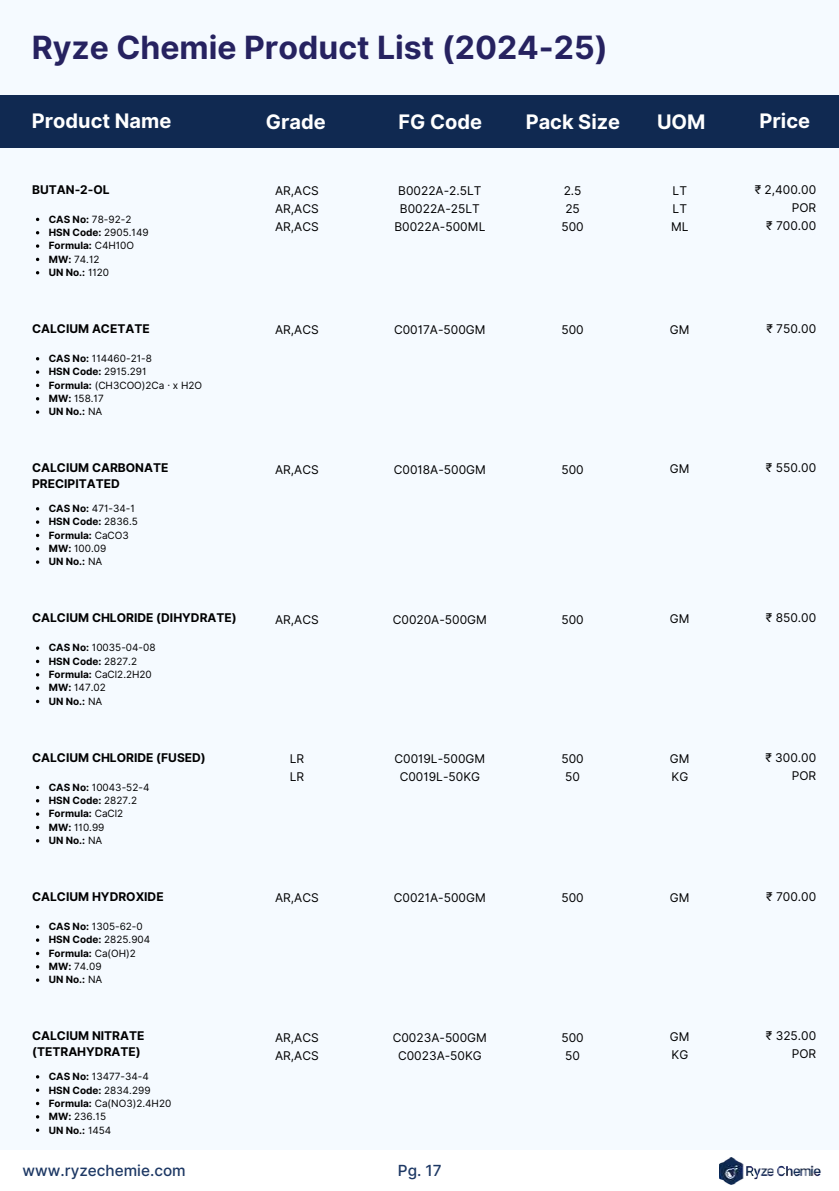
<style>
.page{position:relative;width:839px;height:1191px;background:#fff}
.page>*{position:absolute;margin:0;border:0;box-sizing:border-box;transform-origin:0 0}
.t1{font:700 32px "Inter";color:#262260}
.t2{font:700 20px "Inter";color:#fff}
.t3{font:500 15.4px "Inter";color:#1d3864}
.t4{font:12px/18px "Inter";color:#000;text-align:center}
.t5{font:700 12px/16px "Inter";color:#000}
.t6{font:700 10px/13.4px "Inter";color:#000}
.t7{font:10px/13.4px "Inter";color:#000}
.s1{font-weight:400}
.s2{font-weight:700}
</style>
<div class="page">
<div style="left:0;top:0;width:838px;height:1191px;background:#f5faff"></div>
<div style="left:0;top:1150px;width:838px;height:41px;background:#fff"></div>
<img style="left:719px;top:1157px;width:102px;height:27px">
<div style="left:0;top:95px;width:838px;height:53px;background:#102951"></div>
<svg style="left:36px;top:244px;width:3px;height:4px"></svg>
<svg style="left:36px;top:370px;width:3px;height:4px"></svg>
<svg style="left:36px;top:410px;width:3px;height:4px"></svg>
<svg style="left:36px;top:520px;width:3px;height:4px"></svg>
<svg style="left:36px;top:560px;width:3px;height:4px"></svg>
<svg style="left:36px;top:646px;width:3px;height:4px"></svg>
<svg style="left:36px;top:686px;width:3px;height:4px"></svg>
<svg style="left:36px;top:812px;width:3px;height:4px"></svg>
<svg style="left:36px;top:938px;width:3px;height:4px"></svg>
<svg style="left:36px;top:978px;width:3px;height:4px"></svg>
<svg style="left:36px;top:1075px;width:3px;height:4px"></svg>
<svg style="left:36px;top:1115px;width:3px;height:4px"></svg>
<h1 class="t1" style="left:32px;top:29px;width:577px">Ryze Chemie Product List (2024-25)</h1>
<h2 class="t2" style="left:32px;top:109px;width:141px">Product Name</h2>
<h2 class="t2" style="left:266px;top:110px;width:62px">Grade</h2>
<h2 class="t2" style="left:398px;top:110px;width:85px">FG Code</h2>
<h2 class="t2" style="left:525px;top:110px;width:96px">Pack Size</h2>
<h2 class="t2" style="left:657px;top:110px;width:50px">UOM</h2>
<h2 class="t2" style="left:759px;top:109px;width:52px">Price</h2>
<p class="t5" style="left:32px;top:181px;width:79px">BUTAN-2-OL</p>
<p class="t4" style="left:561px;top:181px;width:24px">2.5<br>25<br>500</p>
<p class="t4" style="left:275px;top:181px;width:45px;text-align:justify">AR,ACS AR,ACS AR,ACS</p>
<p class="t4" style="left:754px;top:180px;width:63px;text-align:right">₹ 2,400.00<br>POR<br>₹ 700.00</p>
<p class="t4" style="left:394px;top:181px;width:92px">B0022A-2.5LT<br>B0022A-25LT<br>B0022A-500ML</p>
<p class="t4" style="left:671px;top:181px;width:19px;text-align:left">LT<br>LT<br>ML</p>
<p class="t6" style="left:49px;top:212px;width:101px">CAS No: <span class="s1">78-92-2<br></span>HSN Code: <span class="s1">2905.149<br></span>Formula: <span class="s1">C4H10O<br></span>MW: <span class="s1">74.12<br></span>UN No.: <span class="s1">1120</span></p>
<p class="t5" style="left:32px;top:321px;width:119px">CALCIUM ACETATE</p>
<p class="t4" style="left:394px;top:321px;width:93px">C0017A-500GM</p>
<p class="t4" style="left:561px;top:321px;width:24px">500</p>
<p class="t4" style="left:670px;top:321px;width:21px">GM</p>
<p class="t7" style="left:49px;top:352px;width:155px"><span class="s2">CAS No:</span> 114460-21-8<br><span class="s2">HSN Code:</span> 2915.291<br><span class="s2">Formula:</span> (CH3COO)2Ca · x H2O<br><span class="s2">MW:</span> 158.17<br><span class="s2">UN No.:</span> NA</p>
<p class="t4" style="left:275px;top:321px;width:45px">AR,ACS</p>
<p class="t4" style="left:766px;top:320px;width:51px">₹ 750.00</p>
<p class="t5" style="left:32px;top:460px;width:138px">CALCIUM CARBONATE<br>PRECIPITATED</p>
<p class="t4" style="left:394px;top:460px;width:94px">C0018A-500GM</p>
<p class="t4" style="left:561px;top:460px;width:24px">500</p>
<p class="t4" style="left:670px;top:460px;width:21px">GM</p>
<p class="t6" style="left:49px;top:502px;width:91px">CAS No: <span class="s1">471-34-1<br></span>HSN Code: <span class="s1">2836.5<br></span>Formula: <span class="s1">CaCO3<br></span>MW: <span class="s1">100.09<br></span>UN No.: <span class="s1">NA</span></p>
<p class="t4" style="left:275px;top:460px;width:45px">AR,ACS</p>
<p class="t4" style="left:766px;top:459px;width:52px">₹ 550.00</p>
<p class="t5" style="left:32px;top:610px;width:206px">CALCIUM CHLORIDE (DIHYDRATE)</p>
<p class="t4" style="left:393px;top:610px;width:96px">C0020A-500GM</p>
<p class="t4" style="left:561px;top:610px;width:24px">500</p>
<p class="t4" style="left:670px;top:610px;width:21px">GM</p>
<p class="t7" style="left:49px;top:641px;width:108px"><span class="s2">CAS No:</span> 10035-04-08<br><span class="s2">HSN Code:</span> 2827.2<br><span class="s2">Formula:</span> CaCl2.2H20<br><span class="s2">MW:</span> 147.02<br><span class="s2">UN No.:</span> NA</p>
<p class="t4" style="left:275px;top:610px;width:45px">AR,ACS</p>
<p class="t4" style="left:765px;top:609px;width:52px">₹ 850.00</p>
<p class="t5" style="left:32px;top:749px;width:175px">CALCIUM CHLORIDE (FUSED)</p>
<p class="t4" style="left:561px;top:750px;width:24px">500<br>50</p>
<p class="t4" style="left:290px;top:750px;width:16px;text-align:left">LR<br>LR</p>
<p class="t4" style="left:765px;top:748px;width:52px;text-align:right">₹ 300.00<br>POR</p>
<p class="t4" style="left:394px;top:750px;width:92px">C0019L-500GM<br>C0019L-50KG</p>
<p class="t4" style="left:670px;top:749px;width:21px;text-align:left">GM<br>KG</p>
<p class="t6" style="left:49px;top:780px;width:102px">CAS No: <span class="s1">10043-52-4<br></span>HSN Code: <span class="s1">2827.2<br></span>Formula: <span class="s1">CaCl2<br></span>MW: <span class="s1">110.99<br></span>UN No.: <span class="s1">NA</span></p>
<p class="t5" style="left:32px;top:889px;width:133px">CALCIUM HYDROXIDE</p>
<p class="t4" style="left:394px;top:889px;width:94px">C0021A-500GM</p>
<p class="t4" style="left:561px;top:889px;width:24px">500</p>
<p class="t4" style="left:670px;top:889px;width:21px">GM</p>
<p class="t6" style="left:49px;top:920px;width:103px">CAS No: <span class="s1">1305-62-0<br></span>HSN Code: <span class="s1">2825.904<br></span>Formula: <span class="s1">Ca(OH)2<br></span>MW: <span class="s1">74.09<br></span>UN No.: <span class="s1">NA</span></p>
<p class="t4" style="left:275px;top:889px;width:45px">AR,ACS</p>
<p class="t4" style="left:766px;top:888px;width:52px">₹ 700.00</p>
<p class="t5" style="left:32px;top:1028px;width:114px">CALCIUM NITRATE (TETRAHYDRATE)</p>
<p class="t4" style="left:561px;top:1028px;width:24px">500<br>50</p>
<p class="t4" style="left:275px;top:1028px;width:45px;text-align:left">AR,ACS<br>AR,ACS</p>
<p class="t4" style="left:765px;top:1027px;width:52px;text-align:right">₹ 325.00<br>POR</p>
<p class="t4" style="left:392px;top:1028px;width:96px">C0023A-500GM<br>C0023A-50KG</p>
<p class="t4" style="left:670px;top:1028px;width:21px;text-align:left">GM<br>KG</p>
<p class="t7" style="left:49px;top:1070px;width:124px"><span class="s2">CAS No:</span> 13477-34-4<br><span class="s2">HSN Code:</span> 2834.299<br><span class="s2">Formula:</span> Ca(NO3)2.4H20<br><span class="s2">MW:</span> 236.15<br><span class="s2">UN No.:</span> 1454</p>
<p class="t3" style="left:23px;top:1161px;width:165px">www.ryzechemie.com</p>
<p class="t3" style="left:398px;top:1161px;width:45px">Pg. 17</p>
</div>
